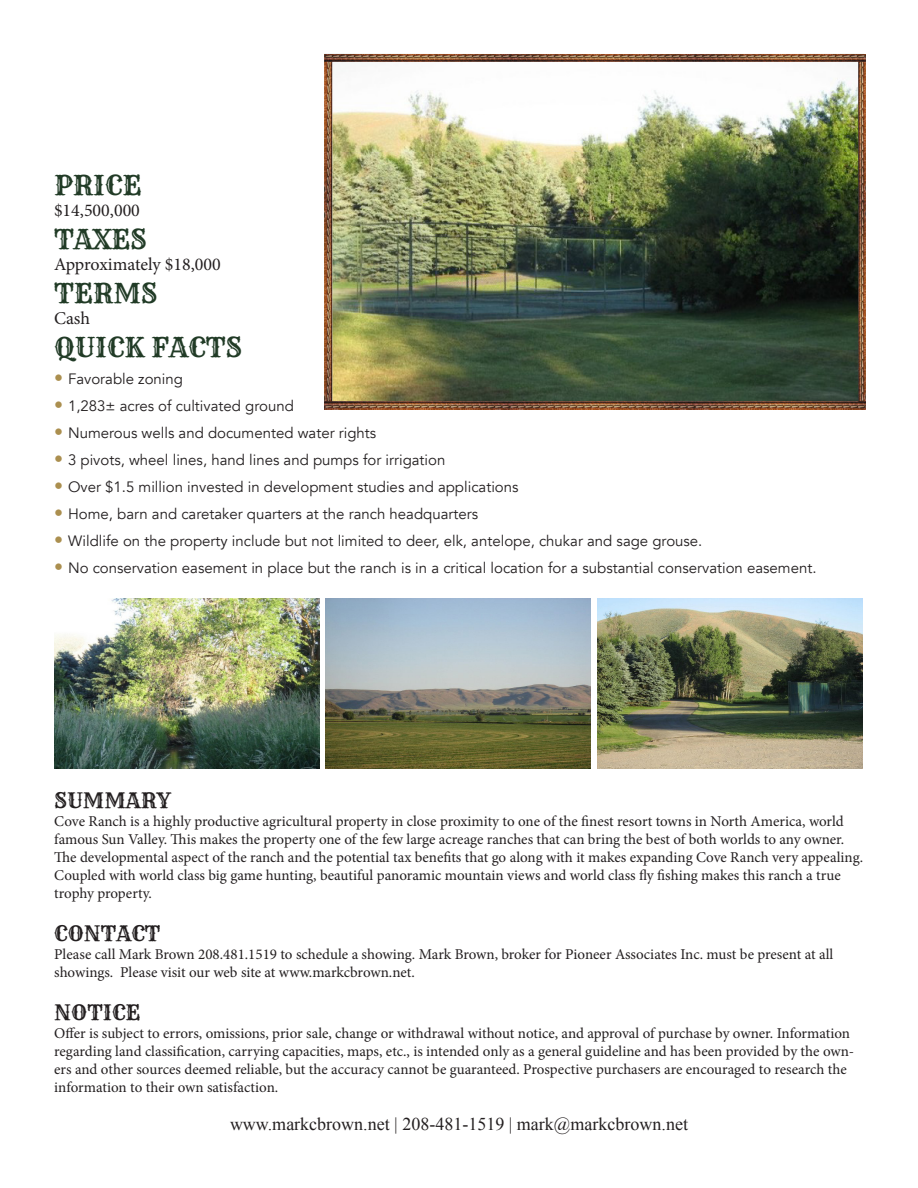
<style>
.page{position:relative;width:918px;height:1188px;background:#fff}
.page>*{position:absolute;margin:0;border:0;box-sizing:border-box;transform-origin:0 0}
.t1{font:27px "Rye";color:#213b26}
.t2{font:21px "Rye";color:#231f20}
.t3{font:18px "Times New Roman";color:#231f20}
.t4{font:18px "Minion Pro";letter-spacing:-.005em;color:#231f20}
.t5{font:15px/18px "Minion Pro";letter-spacing:-.005em;color:#231f20}
.t6{font:15px "Avenir";color:#231f20}
.s1{font-size:18px;color:#ab8f4f}
</style>
<div class="page">
<img style="left:54px;top:598px;width:266px;height:171px">
<img style="left:325px;top:598px;width:266px;height:171px">
<img style="left:597px;top:598px;width:266px;height:171px">
<img style="left:324px;top:54px;width:542px;height:356px">
<p class="t1" style="left:54px;top:168px;width:89px">PRICE</p>
<p class="t4" style="left:54px;top:198px;width:87px">$14,500,000</p>
<p class="t1" style="left:54px;top:222px;width:94px">TAXES</p>
<p class="t4" style="left:54px;top:252px;width:168px">Approximately $18,000</p>
<p class="t1" style="left:54px;top:276px;width:105px">TERMS</p>
<p class="t4" style="left:54px;top:306px;width:38px">Cash</p>
<p class="t1" style="left:54px;top:330px;width:190px">QUICK FACTS</p>
<p class="t6" style="left:54px;top:369px;width:131px"><span class="s1">•</span> Favorable zoning</p>
<p class="t6" style="left:54px;top:396px;width:241px"><span class="s1">•</span> 1,283± acres of cultivated ground</p>
<p class="t6" style="left:54px;top:423px;width:324px"><span class="s1">•</span> Numerous wells and documented water rights</p>
<p class="t6" style="left:54px;top:450px;width:393px"><span class="s1">•</span> 3 pivots, wheel lines, hand lines and pumps for irrigation</p>
<p class="t6" style="left:54px;top:477px;width:466px"><span class="s1">•</span> Over $1.5 million invested in development studies and applications</p>
<p class="t6" style="left:54px;top:504px;width:426px"><span class="s1">•</span> Home, barn and caretaker quarters at the ranch headquarters</p>
<p class="t6" style="left:54px;top:531px;width:650px"><span class="s1">•</span> Wildlife on the property include but not limited to deer, elk, antelope, chukar and sage grouse.</p>
<p class="t6" style="left:54px;top:558px;width:764px"><span class="s1">•</span> No conservation easement in place but the ranch is in a critical location for a substantial conservation easement.</p>
<p class="t2" style="left:54px;top:787px;width:118px">SUMMARY</p>
<p class="t5" style="left:54px;top:812px;width:810px">Cove Ranch is a highly productive agricultural property in close proximity to one of the finest resort towns in North America, world famous Sun Valley. This makes the property one of the few large acreage ranches that can bring the best of both worlds to any owner.<br>The developmental aspect of the ranch and the potential tax benefits that go along with it makes expanding Cove Ranch very appealing.<br>Coupled with world class big game hunting, beautiful panoramic mountain views and world class fly fishing makes this ranch a true trophy property.</p>
<p class="t2" style="left:54px;top:920px;width:108px">CONTACT</p>
<p class="t5" style="left:54px;top:945px;width:781px">Please call Mark Brown 208.481.1519 to schedule a showing. Mark Brown, broker for Pioneer Associates Inc. must be present at all showings. Please visit our web site at www.markcbrown.net.</p>
<p class="t2" style="left:54px;top:1000px;width:88px">NOTICE</p>
<p class="t5" style="left:54px;top:1025px;width:802px">Offer is subject to errors, omissions, prior sale, change or withdrawal without notice, and approval of purchase by owner. Information regarding land classification, carrying capacities, maps, etc., is intended only as a general guideline and has been provided by the own&shy;ers and other sources deemed reliable, but the accuracy cannot be guaranteed. Prospective purchasers are encouraged to research the information to their own satisfaction.</p>
<p class="t3" style="left:230px;top:1114px;width:460px">www.markcbrown.net | 208-481-1519 | mark@markcbrown.net</p>
</div>
